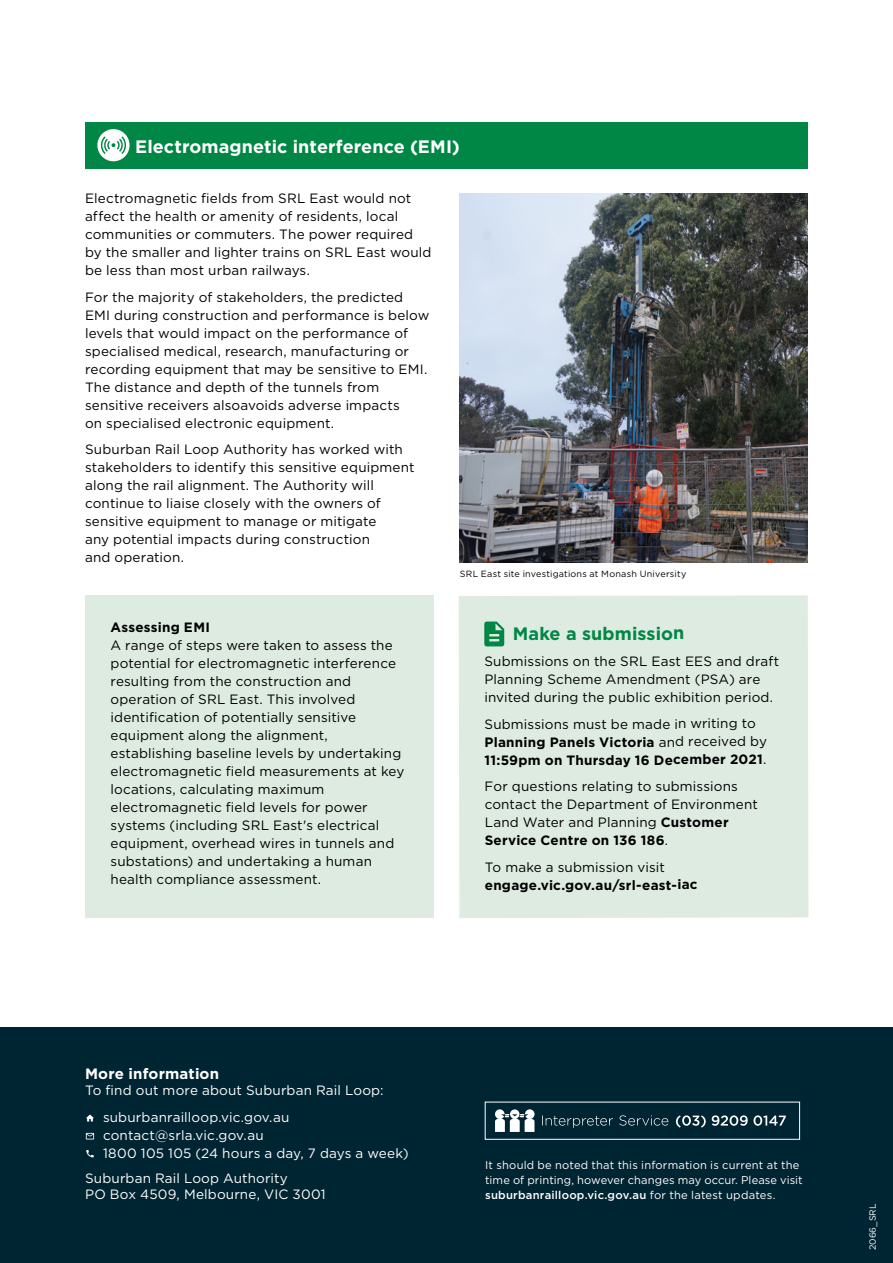
<style>
.page{position:relative;width:893px;height:1263px;background:#fff}
.page>*{position:absolute;margin:0;border:0;box-sizing:border-box;transform-origin:0 0}
.t1{font:700 18px "Gotham HTF";letter-spacing:.005em;color:#fff}
.t2{font:700 18px "Gotham HTF";color:#008745}
.t3{font:700 15px "Gotham HTF";letter-spacing:.01em;color:#fff}
.t4{font:13.5px/18px "Gotham HTF";letter-spacing:.01em;color:#000}
.t5{font:13.5px/26.5px "Gotham HTF";letter-spacing:.01em;color:#fff}
.t6{font:700 13.5px/18px "Gotham HTF";letter-spacing:.015em;color:#000}
.t7{font:11.25px/15px "Gotham HTF";letter-spacing:.01em;color:#fff}
.t8{font:9px "Gotham HTF";letter-spacing:.025em;color:#000}
.t9{font:9px "Gotham HTF";color:#fff}
.s1{font-weight:400}
.s2{font-weight:700}
.s3{font-weight:500}
</style>
<div class="page">
<div style="left:0;top:1027px;width:893px;height:236px;background:#002532"></div>
<svg style="left:495px;top:1109px;width:39px;height:23px"></svg>
<svg style="left:619px;top:1115px;width:49px;height:10px"></svg>
<svg style="left:542px;top:1115px;width:71px;height:13px"></svg>
<svg style="left:676px;top:1115px;width:30px;height:12px"></svg>
<svg style="left:712px;top:1115px;width:74px;height:11px"></svg>
<div style="left:485px;top:1102px;width:315px;height:38px;border:1px solid #fff"></div>
<svg style="left:86px;top:1114px;width:8px;height:7px"></svg>
<svg style="left:86px;top:1133px;width:8px;height:6px"></svg>
<svg style="left:86px;top:1150px;width:8px;height:7px"></svg>
<div style="left:459px;top:595px;width:349px;height:323px;background:#ddebe1"></div>
<svg style="left:484px;top:621px;width:20px;height:25px"></svg>
<img style="left:459px;top:194px;width:349px;height:368px">
<div style="left:85px;top:122px;width:723px;height:46px;background:#008745"></div>
<div style="left:97px;top:129px;width:33px;height:32px;background:#fff;border-radius:50%"></div>
<svg style="left:100px;top:136px;width:27px;height:18px"></svg>
<div style="left:85px;top:595px;width:349px;height:323px;background:#ddebe1"></div>
<h1 class="t1" style="left:135px;top:136px;width:326px">Electromagnetic interference (EMI)</h1>
<p class="t4" style="left:85px;top:189px;width:348px">Electromagnetic fields from SRL East would not affect the health or amenity of residents, local communities or commuters. The power required by the smaller and lighter trains on SRL East would be less than most urban railways.</p>
<p class="t4" style="left:85px;top:288px;width:346px">For the majority of stakeholders, the predicted EMI during construction and performance is below levels that would impact on the performance of specialised medical, research, manufacturing or recording equipment that may be sensitive to EMI.<br>The distance and depth of the tunnels from sensitive receivers alsoavoids adverse impacts<br>on specialised electronic equipment.</p>
<p class="t4" style="left:85px;top:440px;width:331px">Suburban Rail Loop Authority has worked with stakeholders to identify this sensitive equipment along the rail alignment. The Authority will continue to liaise closely with the owners of sensitive equipment to manage or mitigate<br>any potential impacts during construction<br>and operation.</p>
<p class="t6" style="left:111px;top:618px;width:101px">Assessing EMI</p>
<p class="t4" style="left:111px;top:636px;width:295px">A range of steps were taken to assess the potential for electromagnetic interference resulting from the construction and operation of SRL East. This involved identification of potentially sensitive equipment along the alignment, establishing baseline levels by undertaking electromagnetic field measurements at key locations, calculating maximum electromagnetic field levels for power systems (including SRL East's electrical equipment, overhead wires in tunnels and substations) and undertaking a human health compliance assessment.</p>
<p class="t8" style="left:460px;top:569px;width:228px">SRL East site investigations at Monash University</p>
<h1 class="t2" style="left:513px;top:623px;width:173px">Make a submission</h1>
<p class="t4" style="left:484px;top:652px;width:296px">Submissions on the SRL East EES and draft<br>Planning Scheme Amendment (PSA) are invited during the public exhibition period.</p>
<p class="t6" style="left:484px;top:714px;width:284px"><span class="s1">Submissions must be made in writing to<br></span>Planning Panels Victoria <span class="s1">and received by<br></span>11:59pm on Thursday 16 December 2021<span class="s1">.</span></p>
<p class="t4" style="left:485px;top:777px;width:275px">For questions relating to submissions contact the Department of Environment Land Water and Planning <span class="s2">Customer Service Centre on 136 186</span>.</p>
<p class="t4" style="left:485px;top:858px;width:181px">To make a submission visit</p>
<p class="t6" style="left:485px;top:875px;width:214px">engage.vic.gov.au/srl-east-iac</p>
<p class="t3" style="left:85px;top:1065px;width:136px">More information</p>
<p class="t5" style="left:103px;top:1077px;width:282px;text-indent:-18px">To find out more about Suburban Rail Loop: suburbanrailloop.vic.gov.au</p>
<p class="t5" style="left:103px;top:1126px;width:307px;line-height:18px">contact@srla.vic.gov.au<br>1800 105 105 (24 hours a day, 7 days a week)</p>
<p class="t5" style="left:85px;top:1169px;width:242px;line-height:16.5px">Suburban Rail Loop Authority<br>PO Box 4509, Melbourne, VIC 3001</p>
<p class="t7" style="left:485px;top:1157px;width:319px">It should be noted that this information is current at the time of printing, however changes may occur. Please visit <span class="s3">suburbanrailloop.vic.gov.au</span> for the latest updates.</p>
<p class="t9" style="left:868px;top:1250px;width:48px;rotate:-90deg">2066_SRL</p>
</div>
